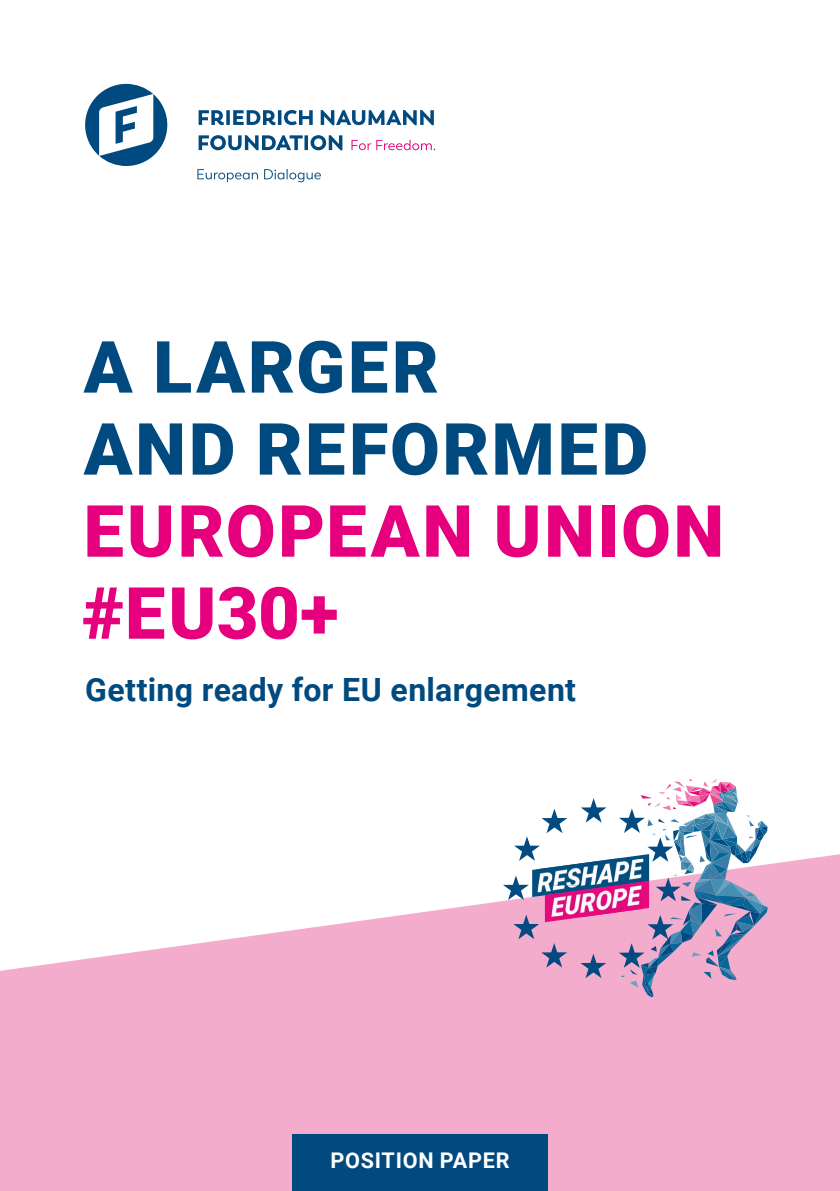
<style>
.page{position:relative;width:840px;height:1191px;background:#fff}
.page>*{position:absolute;margin:0;border:0;box-sizing:border-box;transform-origin:0 0}
.t1{font:900 72px/82px "Roboto";letter-spacing:.035em;color:#e6007d}
.t2{font:900 72px/82px "Roboto";letter-spacing:.04em;color:#004a7f}
.t3{font:700 32px "Roboto";letter-spacing:.01em;color:#004a7f}
.t4{font:700 21.6px "Roboto";letter-spacing:.035em;color:#fff}
</style>
<div class="page">
<svg style="left:0;top:854px;width:839px;height:337px;fill:#f4accd"></svg>
<svg style="left:502px;top:778px;width:265px;height:219px"></svg>
<div style="left:292px;top:1134px;width:255px;height:57px;background:#004a7f"></div>
<svg style="left:198px;top:135px;width:144px;height:15px"></svg>
<svg style="left:198px;top:110px;width:235px;height:15px"></svg>
<svg style="left:85px;top:84px;width:82px;height:82px"></svg>
<svg style="left:351px;top:140px;width:84px;height:10px"></svg>
<svg style="left:197px;top:169px;width:124px;height:13px"></svg>
<h1 class="t2" style="left:83px;top:323px;width:565px">A LARGER<br>AND REFORMED</h1>
<h1 class="t1" style="left:82px;top:487px;width:643px">EUROPEAN UNION #EU30+</h1>
<p class="t3" style="left:85px;top:667px;width:492px">Getting ready for EU enlargement</p>
<p class="t4" style="left:330px;top:1144px;width:180px">POSITION PAPER</p>
</div>
